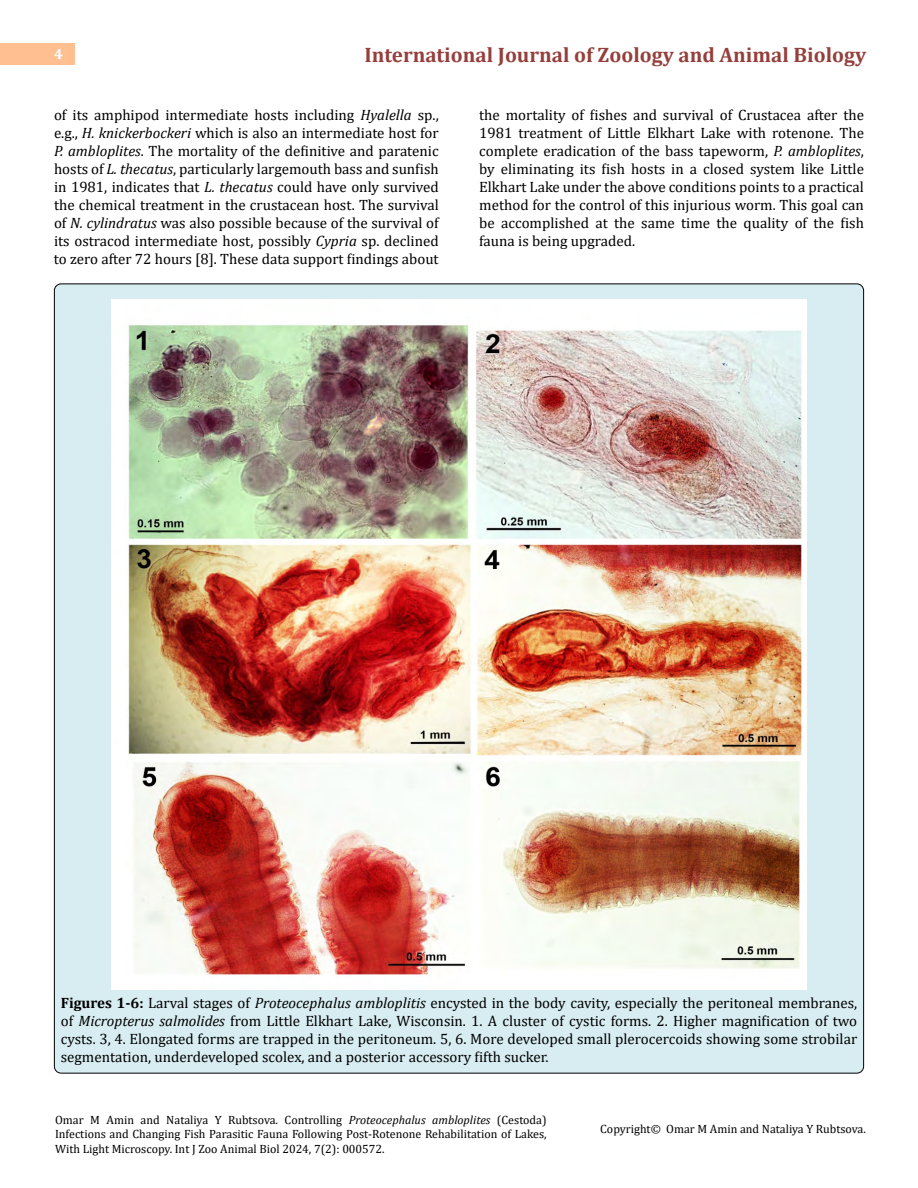
<style>
.page{position:relative;width:918px;height:1188px;background:#fff}
.page>*{position:absolute;margin:0;border:0;box-sizing:border-box;transform-origin:0 0}
.t1{font:700 21px "Cambria";color:#953f3c}
.t2{font:15px/18px "Cambria";color:#000;text-align:justify}
.t3{font:700 15px "Cambria";color:#fff}
.t4{font:12px/14.4px "Cambria";color:#000;text-align:justify}
.s1{font-style:italic}
.s2{font-weight:700}
</style>
<div class="page">
<div style="left:0;top:43px;width:75px;height:21px;background:#ffbf91"></div>
<div style="left:54px;top:284px;width:810px;height:789px;background:#d8edf2;border-radius:7px"></div>
<img style="left:111px;top:300px;width:696px;height:689px">
<p class="t3" style="left:54px;top:44px;width:10px">4</p>
<h1 class="t1" style="left:364px;top:40px;width:503px">International Journal of Zoology and Animal Biology</h1>
<p class="t2" style="left:54px;top:105px;width:386px">of its amphipod intermediate hosts including <span class="s1">Hyalella</span> sp., e.g., <span class="s1">H. knickerbockeri</span> which is also an intermediate host for <span class="s1">P. ambloplites</span>. The mortality of the definitive and paratenic hosts of <span class="s1">L. thecatus</span>, particularly largemouth bass and sunfish in 1981, indicates that <span class="s1">L. thecatus</span> could have only survived the chemical treatment in the crustacean host. The survival of <span class="s1">N. cylindratus</span> was also possible because of the survival of its ostracod intermediate host, possibly <span class="s1">Cypria</span> sp. declined to zero after 72 hours [8]. These data support findings about</p>
<p class="t2" style="left:479px;top:105px;width:386px">the mortality of fishes and survival of Crustacea after the 1981 treatment of Little Elkhart Lake with rotenone. The complete eradication of the bass tapeworm, <span class="s1">P. ambloplites</span>, by eliminating its fish hosts in a closed system like Little Elkhart Lake under the above conditions points to a practical method for the control of this injurious worm. This goal can be accomplished at the same time the quality of the fish fauna is being upgraded.</p>
<p class="t2" style="left:61px;top:994px;width:798px"><span class="s2">Figures 1-6:</span> Larval stages of <span class="s1">Proteocephalus ambloplitis</span> encysted in the body cavity, especially the peritoneal membranes, of <span class="s1">Micropterus salmolides</span> from Little Elkhart Lake, Wisconsin. 1. A cluster of cystic forms. 2. Higher magnification of two cysts. 3, 4. Elongated forms are trapped in the peritoneum. 5, 6. More developed small plerocercoids showing some strobilar segmentation, underdeveloped scolex, and a posterior accessory fifth sucker.</p>
<p class="t4" style="left:55px;top:1113px;width:493px">Omar M Amin and Nataliya Y Rubtsova. Controlling <span class="s1">Proteocephalus ambloplites</span> (Cestoda)<br>Infections and Changing Fish Parasitic Fauna Following Post-Rotenone Rehabilitation of Lakes, With Light Microscopy. Int J Zoo Animal Biol 2024, 7(2): 000572.</p>
<p class="t4" style="left:600px;top:1121px;width:267px">Copyright© Omar M Amin and Nataliya Y Rubtsova.</p>
</div>
